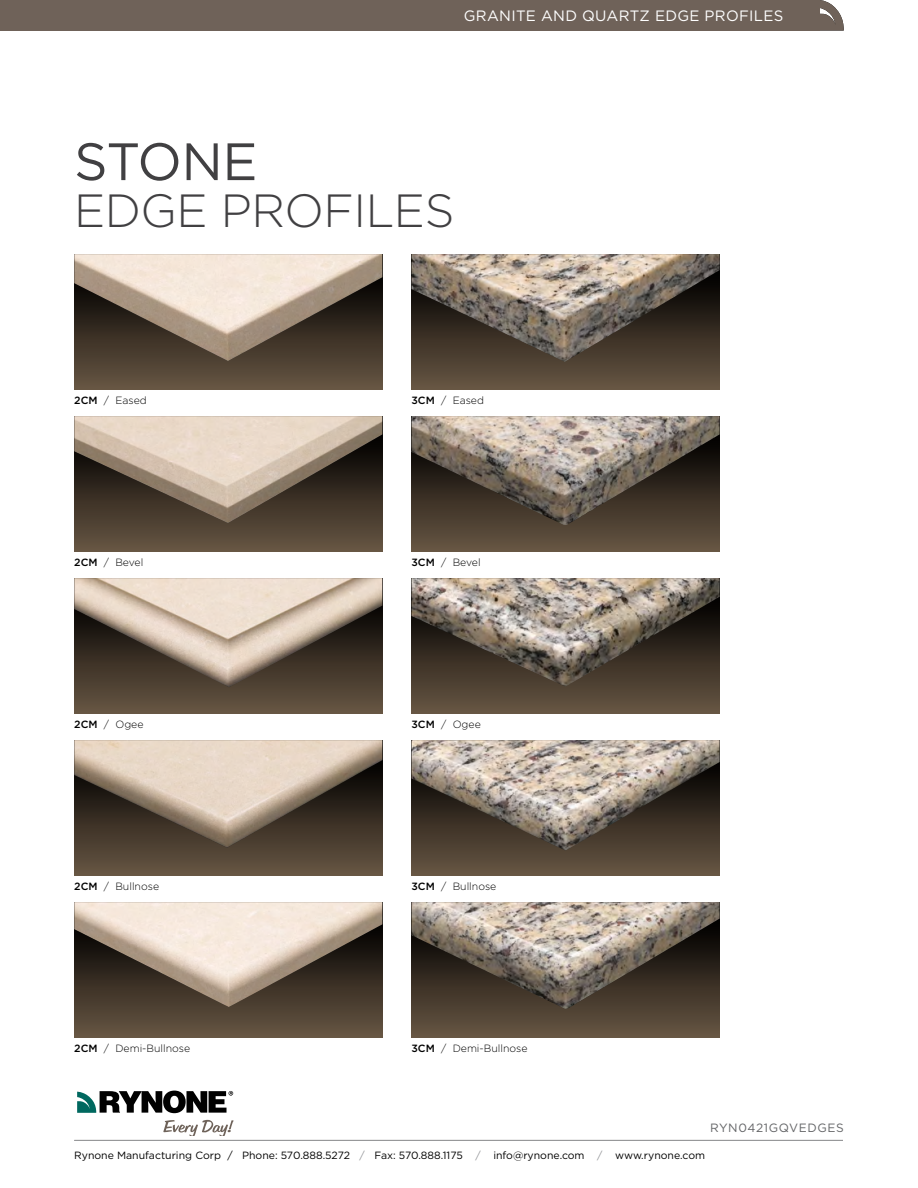
<style>
.page{position:relative;width:918px;height:1188px;background:#fff}
.page>*{position:absolute;margin:0;border:0;box-sizing:border-box;transform-origin:0 0}
.t1{font:52.5px "Gotham";letter-spacing:-.015em;color:#414042}
.t2{font:300 46.5px "Gotham";letter-spacing:-.01em;color:#414042}
.t3{font:15px "Gotham";letter-spacing:.02em;color:#fff}
.t4{font:12px "Gotham";letter-spacing:.05em;color:#636466}
.t5{font:300 10.5px "Gotham";color:#000}
.t6{font:10.5px "Gotham";color:#000}
.s1{font-weight:500}
.s2{color:#939598}
</style>
<div class="page">
<div style="left:74px;top:254px;width:308px;height:135px;background:#5a4b3b"></div>
<img style="left:74px;top:254px;width:308px;height:107px">
<div style="left:411px;top:254px;width:309px;height:135px;background:#5a4b3b"></div>
<img style="left:411px;top:254px;width:309px;height:108px">
<div style="left:74px;top:416px;width:308px;height:135px;background:#5a4b3b"></div>
<img style="left:74px;top:416px;width:308px;height:107px">
<div style="left:411px;top:416px;width:309px;height:135px;background:#5b4c3b"></div>
<img style="left:411px;top:416px;width:309px;height:109px">
<div style="left:74px;top:578px;width:308px;height:135px;background:#5b4c3b"></div>
<img style="left:74px;top:578px;width:308px;height:109px">
<div style="left:411px;top:578px;width:309px;height:135px;background:#5b4c3b"></div>
<img style="left:411px;top:578px;width:309px;height:109px">
<div style="left:74px;top:740px;width:308px;height:135px;background:#5a4b3b"></div>
<img style="left:74px;top:740px;width:308px;height:108px">
<div style="left:411px;top:740px;width:309px;height:135px;background:#5c4d3c"></div>
<img style="left:411px;top:740px;width:309px;height:111px">
<div style="left:74px;top:902px;width:308px;height:135px;background:linear-gradient(to right,#5a4b3a,#5a4b3a)"></div>
<img style="left:74px;top:902px;width:308px;height:105px">
<div style="left:411px;top:902px;width:309px;height:135px;background:#5a4b3b"></div>
<img style="left:411px;top:902px;width:309px;height:107px">
<hr style="left:74px;top:1140px;width:769px;height:1px;background:#97989a">
<svg style="left:77px;top:1091px;width:156px;height:22px"></svg>
<svg style="left:163px;top:1120px;width:71px;height:16px"></svg>
<div style="left:0;top:0;width:819px;height:31px;background:#6f6259"></div>
<svg style="left:819px;top:0;width:25px;height:31px"></svg>
<h3 class="t3" style="left:464px;top:6px;width:321px">GRANITE AND QUARTZ EDGE PROFILES</h3>
<h1 class="t1" style="left:74px;top:128px;width:185px">STONE</h1>
<h2 class="t2" style="left:74px;top:181px;width:382px">EDGE PROFILES</h2>
<p class="t5" style="left:74px;top:394px;width:74px"><span class="s1">2CM</span> / Eased</p>
<p class="t5" style="left:411px;top:394px;width:74px"><span class="s1">3CM</span> / Eased</p>
<p class="t5" style="left:74px;top:556px;width:71px"><span class="s1">2CM</span> / Bevel</p>
<p class="t5" style="left:411px;top:556px;width:71px"><span class="s1">3CM</span> / Bevel</p>
<p class="t5" style="left:74px;top:718px;width:71px"><span class="s1">2CM</span> / Ogee</p>
<p class="t5" style="left:411px;top:718px;width:71px"><span class="s1">3CM</span> / Ogee</p>
<p class="t5" style="left:74px;top:880px;width:86px"><span class="s1">2CM</span> / Bullnose</p>
<p class="t5" style="left:411px;top:880px;width:86px"><span class="s1">3CM</span> / Bullnose</p>
<p class="t5" style="left:74px;top:1042px;width:118px"><span class="s1">2CM</span> / Demi-Bullnose</p>
<p class="t5" style="left:411px;top:1042px;width:118px"><span class="s1">3CM</span> / Demi-Bullnose</p>
<p class="t4" style="left:710px;top:1120px;width:135px">RYN0421GQVEDGES</p>
<p class="t6" style="left:74px;top:1148px;width:632px">Rynone Manufacturing Corp / Phone: 570.888.5272 <span class="s2">/</span> Fax: 570.888.1175 <span class="s2">/</span> info@rynone.com <span class="s2">/</span> www.rynone.com</p>
</div>
